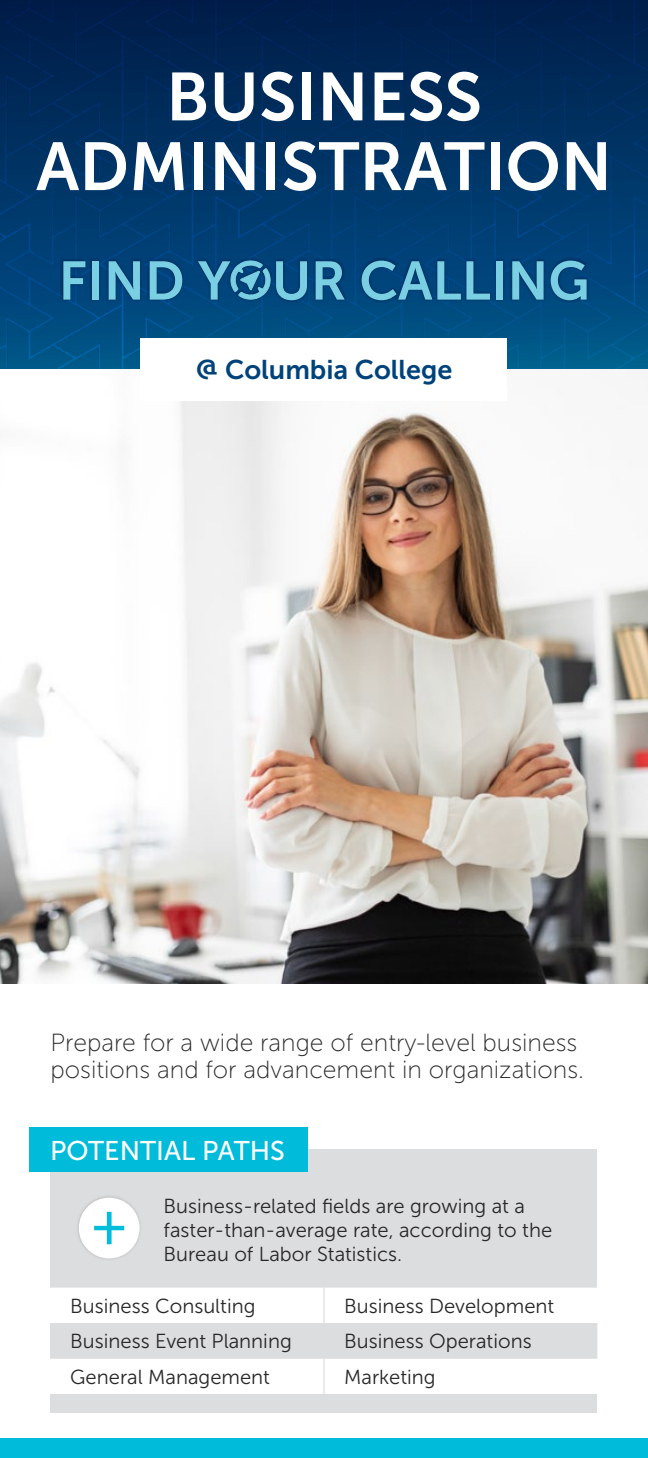
<style>
.page{position:relative;width:648px;height:1458px;background:#fff}
.page>*{position:absolute;margin:0;border:0;box-sizing:border-box;transform-origin:0 0}
.t1{font:67.5px/69.8px "Museo Sans 700";color:#fff;text-align:center}
.t2{font:54px "Museo Sans 700";color:#7ad0e2}
.t3{font:27px "Museo Sans 700";color:#00427a}
.t4{font:27px "Museo Sans 500";color:#fff}
.t5{font:24.75px/27px "Museo Sans 100";color:#292829}
.t6{font:20.25px/24.3px "Museo Sans 300";color:#292829}
</style>
<div class="page">
<img style="left:0;top:0;width:648px;height:369px">
<div style="left:0;top:1438px;width:648px;height:20px;background:#00bcda"></div>
<img style="left:0;top:386px;width:648px;height:597px">
<div style="left:141px;top:338px;width:366px;height:62px;background:#fff"></div>
<div style="left:60px;top:257px;width:529px;height:47px;background:#001641;opacity:.36"></div>
<svg style="left:229px;top:258px;width:43px;height:44px;background:#2e769e"></svg>
<div style="left:51px;top:1150px;width:546px;height:263px;background:#dcddde"></div>
<div style="left:29px;top:1128px;width:279px;height:44px;background:#00bcda"></div>
<div style="left:51px;top:1288px;width:546px;height:106px;background:#fff"></div>
<svg style="left:50px;top:1323px;width:547px;height:36px"></svg>
<hr style="left:323px;top:1288px;width:2px;height:35px;background:#dcddde">
<hr style="left:323px;top:1323px;width:2px;height:36px;background:#dcddde">
<hr style="left:323px;top:1359px;width:2px;height:35px;background:#dcddde">
<div style="left:76px;top:1195px;width:66px;height:66px;background:#000;opacity:.15"></div>
<div style="left:79px;top:1198px;width:61px;height:60px;background:#fff;border-radius:50%"></div>
<svg style="left:94px;top:1212px;width:30px;height:32px"></svg>
<h1 class="t1" style="left:36px;top:62px;width:577px">BUSINESS<br>ADMINISTRATION</h1>
<h2 class="t2" style="left:59px;top:251px;width:532px">FIND Y UR CALLING</h2>
<h3 class="t3" style="left:196px;top:355px;width:258px">@ Columbia College</h3>
<p class="t5" style="left:51px;top:1029px;width:535px">Prepare for a wide range of entry-level business positions and for advancement in organizations.</p>
<h3 class="t4" style="left:50px;top:1136px;width:236px">POTENTIAL PATHS</h3>
<p class="t6" style="left:164px;top:1194px;width:390px">Business-related fields are growing at a faster-than-average rate, according to the<br>Bureau of Labor Statistics.</p>
<p class="t6" style="left:70px;top:1294px;width:187px">Business Consulting</p>
<p class="t6" style="left:344px;top:1294px;width:212px">Business Development</p>
<p class="t6" style="left:70px;top:1329px;width:223px">Business Event Planning</p>
<p class="t6" style="left:344px;top:1329px;width:189px">Business Operations</p>
<p class="t6" style="left:70px;top:1365px;width:201px">General Management</p>
<p class="t6" style="left:344px;top:1365px;width:93px">Marketing</p>
</div>
